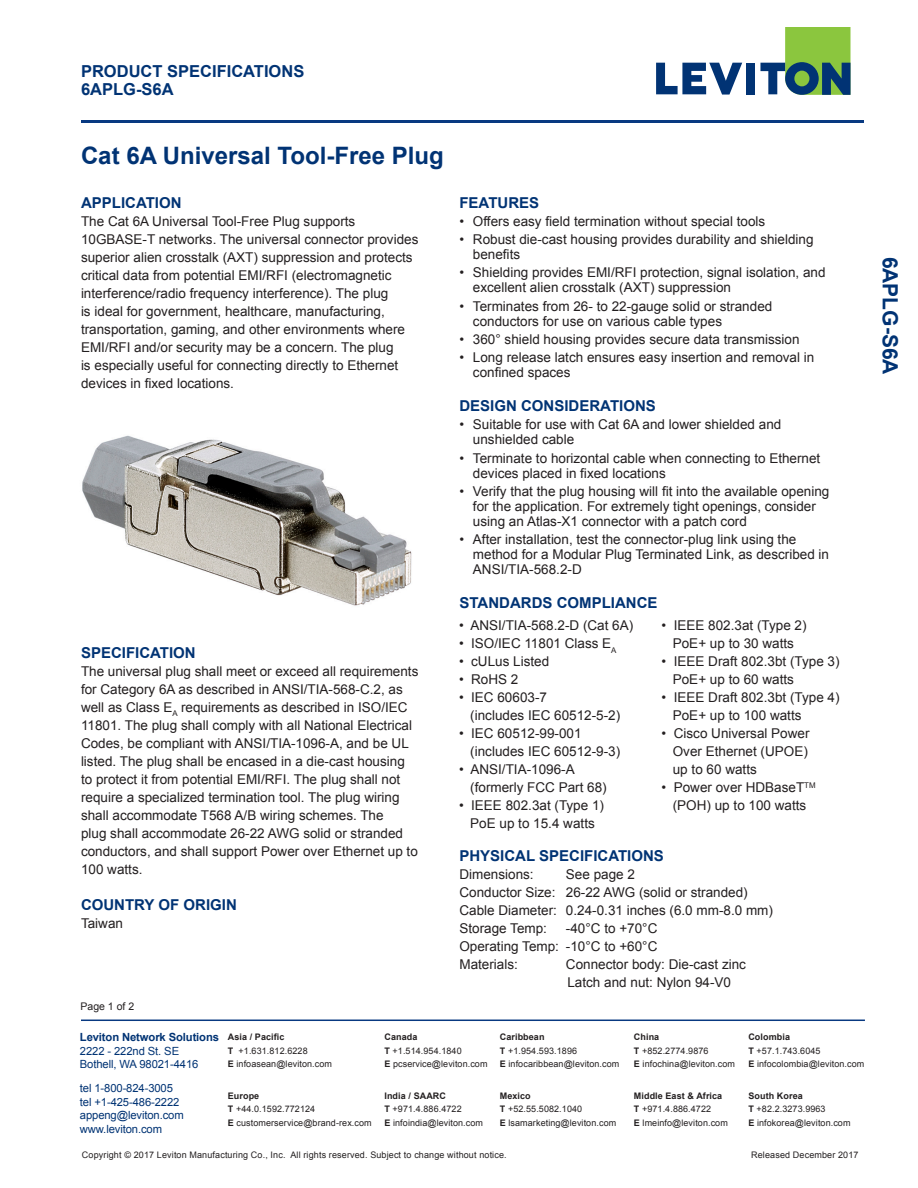
<style>
.page{position:relative;width:918px;height:1188px;background:#fff}
.page>*{position:absolute;margin:0;border:0;box-sizing:border-box;transform-origin:0 0}
.t1{font:700 24px "Arial";color:#013374}
.t2{font:700 21px "Arial";color:#013374}
.t3{font:700 16.5px "Arial";color:#013374}
.Subheads{font:700 15px "Arial";color:#013374}
.Body{font:700 15px "Arial";color:#013374}
.Body-2{font:13.5px/18px "Arial";color:#231f20}
.Bulletted{font:13.5px/15px "Arial";color:#231f20}
.t4{font:11.25px/13.5px "Arial";letter-spacing:-.01em;color:#013374}
.t5{font:10.5px "Arial";color:#231f20}
.t6{font:9px/13.5px "Arial";letter-spacing:.01em;color:#231f20}
.t7{font:700 9px "Arial";letter-spacing:.01em;color:#231f20}
.s1{font-weight:700}
</style>
<div class="page">
<svg style="left:656px;top:63px;width:86px;height:32px"></svg>
<div style="left:746px;top:63px;width:9px;height:31px;background:#013374"></div>
<svg style="left:760px;top:27px;width:90px;height:68px"></svg>
<hr style="left:81px;top:120px;width:783px;height:3px;background:#083981">
<hr style="left:81px;top:1020px;width:784px;height:1px;background:#083981">
<img style="left:82px;top:435px;width:330px;height:171px">
<p class="t3" style="left:81px;top:60px;width:225px">PRODUCT SPECIFICATIONS</p>
<p class="t3" style="left:81px;top:78px;width:94px">6APLG-S6A</p>
<p class="t1" style="left:81px;top:140px;width:364px">Cat 6A Universal Tool-Free Plug</p>
<p class="Subheads" style="left:81px;top:192px;width:102px">APPLICATION</p>
<p class="Body-2" style="left:81px;top:212px;width:339px">The Cat 6A Universal Tool-Free Plug supports 10GBASE-T networks. The universal connector provides superior alien crosstalk (AXT) suppression and protects critical data from potential EMI/RFI (electromagnetic interference/radio frequency interference). The plug<br>is ideal for government, healthcare, manufacturing, transportation, gaming, and other environments where EMI/RFI and/or security may be a concern. The plug<br>is especially useful for connecting directly to Ethernet devices in fixed locations.</p>
<p class="Subheads" style="left:81px;top:643px;width:116px">SPECIFICATION</p>
<p class="Body-2" style="left:81px;top:662px;width:339px">The universal plug shall meet or exceed all requirements for Category 6A as described in ANSI/TIA-568-C.2, as well as Class E<sub>A</sub> requirements as described in ISO/IEC 11801. The plug shall comply with all National Electrical Codes, be compliant with ANSI/TIA-1096-A, and be UL listed. The plug shall be encased in a die-cast housing to protect it from potential EMI/RFI. The plug shall not require a specialized termination tool. The plug wiring shall accommodate T568 A/B wiring schemes. The<br>plug shall accommodate 26-22 AWG solid or stranded conductors, and shall support Power over Ethernet up to 100 watts.</p>
<p class="Body" style="left:81px;top:895px;width:157px">COUNTRY OF ORIGIN</p>
<p class="Body-2" style="left:81px;top:914px;width:44px">Taiwan</p>
<p class="t5" style="left:80px;top:1000px;width:55px">Page 1 of 2</p>
<p class="Subheads" style="left:459px;top:192px;width:81px">FEATURES</p>
<p class="Bulletted" style="left:459px;top:214px;width:307px">• Offers easy field termination without special tools</p>
<p class="Bulletted" style="left:473px;top:232px;width:342px;text-indent:-14px">• Robust die-cast housing provides durability and shielding benefits</p>
<p class="Bulletted" style="left:473px;top:265px;width:354px;text-indent:-14px">• Shielding provides EMI/RFI protection, signal isolation, and excellent alien crosstalk (AXT) suppression</p>
<p class="Bulletted" style="left:473px;top:298px;width:301px;text-indent:-14px">• Terminates from 26- to 22-gauge solid or stranded conductors for use on various cable types</p>
<p class="Bulletted" style="left:459px;top:332px;width:342px">• 360° shield housing provides secure data transmission</p>
<p class="Bulletted" style="left:473px;top:350px;width:343px;text-indent:-14px">• Long release latch ensures easy insertion and removal in confined spaces</p>
<p class="Subheads" style="left:459px;top:396px;width:198px">DESIGN CONSIDERATIONS</p>
<p class="Bulletted" style="left:473px;top:417px;width:310px;text-indent:-14px">• Suitable for use with Cat 6A and lower shielded and unshielded cable</p>
<p class="Bulletted" style="left:473px;top:451px;width:349px;text-indent:-14px">• Terminate to horizontal cable when connecting to Ethernet devices placed in fixed locations</p>
<p class="Bulletted" style="left:473px;top:484px;width:358px;text-indent:-14px">• Verify that the plug housing will fit into the available opening for the application. For extremely tight openings, consider using an Atlas-X1 connector with a patch cord</p>
<p class="Bulletted" style="left:473px;top:532px;width:358px;text-indent:-14px">• After installation, test the connector-plug link using the method for a Modular Plug Terminated Link, as described in<br>ANSI/TIA-568.2-D</p>
<p class="Subheads" style="left:459px;top:593px;width:200px">STANDARDS COMPLIANCE</p>
<p class="Body-2" style="left:459px;top:617px;width:176px">• ANSI/TIA-568.2-D (Cat 6A)</p>
<p class="Body-2" style="left:459px;top:635px;width:159px">• ISO/IEC 11801 Class E<sub>A</sub></p>
<p class="Body-2" style="left:459px;top:653px;width:92px">• cULus Listed</p>
<p class="Body-2" style="left:459px;top:671px;width:61px">• RoHS 2</p>
<p class="Body-2" style="left:470px;top:689px;width:152px;text-indent:-11px">• IEC 60603-7<br>(includes IEC 60512-5-2)</p>
<p class="Body-2" style="left:470px;top:725px;width:152px;text-indent:-11px">• IEC 60512-99-001 (includes IEC 60512-9-3)</p>
<p class="Body-2" style="left:470px;top:761px;width:138px;text-indent:-11px">• ANSI/TIA-1096-A (formerly FCC Part 68)</p>
<p class="Body-2" style="left:459px;top:797px;width:147px;text-align:center">• IEEE 802.3at (Type 1)<br>PoE up to 15.4 watts</p>
<p class="Body-2" style="left:662px;top:617px;width:147px;text-align:center">• IEEE 802.3at (Type 2)<br>PoE+ up to 30 watts</p>
<p class="Body-2" style="left:673px;top:653px;width:168px;text-indent:-11px">• IEEE Draft 802.3bt (Type 3)<br>PoE+ up to 60 watts</p>
<p class="Body-2" style="left:673px;top:689px;width:168px;text-indent:-11px">• IEEE Draft 802.3bt (Type 4)<br>PoE+ up to 100 watts</p>
<p class="Body-2" style="left:673px;top:725px;width:138px;text-indent:-11px">• Cisco Universal Power<br>Over Ethernet (UPOE) up to 60 watts</p>
<p class="Body-2" style="left:662px;top:779px;width:156px;text-align:center">• Power over HDBaseT<sup>TM </sup>(POH) up to 100 watts</p>
<p class="Subheads" style="left:459px;top:846px;width:206px">PHYSICAL SPECIFICATIONS</p>
<p class="Body-2" style="left:459px;top:865px;width:76px">Dimensions:</p>
<p class="Body-2" style="left:566px;top:865px;width:71px">See page 2</p>
<p class="Body-2" style="left:459px;top:883px;width:290px">Conductor Size: 26-22 AWG (solid or stranded)</p>
<p class="Body-2" style="left:459px;top:901px;width:315px">Cable Diameter: 0.24-0.31 inches (6.0 mm-8.0 mm)</p>
<p class="Body-2" style="left:459px;top:919px;width:89px">Storage Temp:</p>
<p class="Body-2" style="left:566px;top:919px;width:93px">-40°C to +70°C</p>
<p class="Body-2" style="left:459px;top:937px;width:199px">Operating Temp: -10°C to +60°C</p>
<p class="Body-2" style="left:459px;top:955px;width:60px">Materials:</p>
<p class="Body-2" style="left:566px;top:955px;width:182px">Connector body: Die-cast zinc</p>
<p class="Body-2" style="left:567px;top:973px;width:165px">Latch and nut: Nylon 94-V0</p>
<p class="t4" style="left:80px;top:1031px;width:141px"><span class="s1">Leviton Network Solutions<br></span>2222 - 222nd St. SE<br>Bothell, WA 98021-4416</p>
<p class="t4" style="left:80px;top:1082px;width:95px">tel 1-800-824-3005</p>
<p class="t4" style="left:80px;top:1095px;width:101px">tel +1-425-486-2222</p>
<p class="t4" style="left:80px;top:1109px;width:105px">appeng@leviton.com</p>
<p class="t4" style="left:80px;top:1122px;width:84px">www.leviton.com</p>
<p class="t6" style="left:228px;top:1031px;width:106px"><span class="s1">Asia / Pacific<br>T</span> +1.631.812.6228<br><span class="s1">E</span> infoasean@leviton.com</p>
<p class="t6" style="left:384px;top:1031px;width:105px"><span class="s1">Canada<br>T</span> +1.514.954.1840<br><span class="s1">E</span> pcservice@leviton.com</p>
<p class="t6" style="left:500px;top:1031px;width:121px"><span class="s1">Caribbean<br>T</span> +1.954.593.1896<br><span class="s1">E</span> infocaribbean@leviton.com</p>
<p class="t7" style="left:634px;top:1031px;width:27px">China</p>
<p class="t6" style="left:634px;top:1044px;width:103px"><span class="s1">T</span> +852.2774.9876<br><span class="s1">E</span> infochina@leviton.com</p>
<p class="t7" style="left:748px;top:1031px;width:43px">Colombia</p>
<p class="t6" style="left:748px;top:1044px;width:117px"><span class="s1">T</span> +57.1.743.6045<br><span class="s1">E</span> infocolombia@leviton.com</p>
<p class="t6" style="left:228px;top:1089px;width:145px"><span class="s1">Europe<br>T</span> +44.0.1592.772124<br><span class="s1">E</span> customerservice@brand-rex.com</p>
<p class="t7" style="left:384px;top:1090px;width:63px">India / SAARC</p>
<p class="t6" style="left:384px;top:1102px;width:100px"><span class="s1">T</span> +971.4.886.4722<br><span class="s1">E</span> infoindia@leviton.com</p>
<p class="t6" style="left:500px;top:1089px;width:118px"><span class="s1">Mexico<br>T</span> +52.55.5082.1040<br><span class="s1">E</span> lsamarketing@leviton.com</p>
<p class="t6" style="left:634px;top:1089px;width:95px"><span class="s1">Middle East &amp; Africa<br>T</span> +971.4.886.4722<br><span class="s1">E</span> lmeinfo@leviton.com</p>
<p class="t6" style="left:748px;top:1089px;width:104px"><span class="s1">South Korea<br>T</span> +82.2.3273.9963<br><span class="s1">E</span> infokorea@leviton.com</p>
<p class="t6" style="left:82px;top:1149px;width:426px">Copyright © 2017 Leviton Manufacturing Co., Inc. All rights reserved. Subject to change without notice.</p>
<p class="t6" style="left:751px;top:1149px;width:109px">Released December 2017</p>
<p class="t2" style="left:904px;top:256px;width:119px;rotate:90deg">6APLG-S6A</p>
</div>
